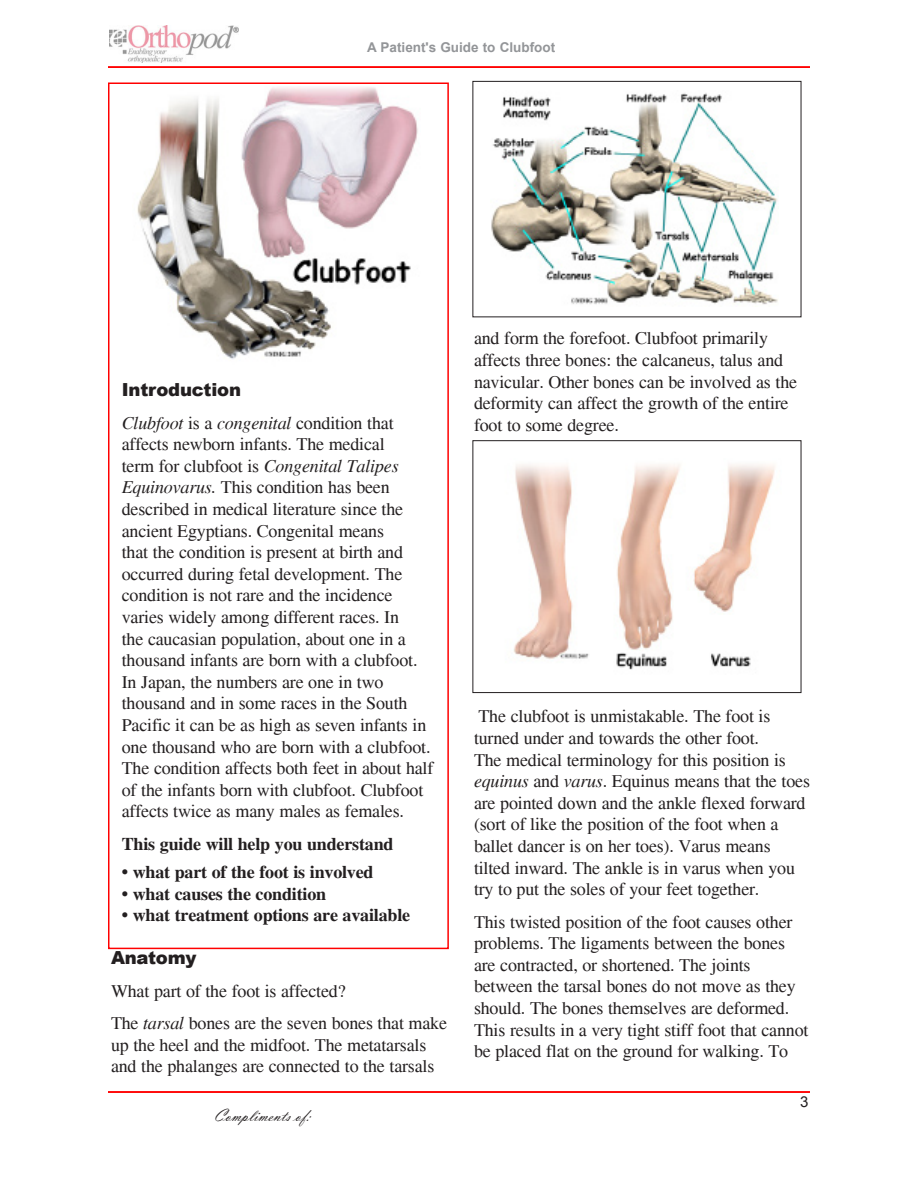
<style>
.page{position:relative;width:918px;height:1188px;background:#fff}
.page>*{position:absolute;margin:0;border:0;box-sizing:border-box;transform-origin:0 0}
.Heading_2{font:18px/21.6px "Times";letter-spacing:-.01em;color:#231f20}
.guide_book{font:18px/21.6px "Times";letter-spacing:-.01em;color:#231f20}
.guide_book-2{font:700 18px "Times";letter-spacing:-.01em;color:#231f20}
.t1{font:18px "Vladimir Script";color:#231f20}
.Heading_2-2{font:900 18px "Arial";letter-spacing:-.01em;color:#231f20}
.guide_book-3{font:900 18px "Arial";letter-spacing:-.01em;color:#231f20}
.t2{font:15px "Arial";color:#231f20}
.t3{font:700 13.5px "Arial";color:#939598}
.s1{font-style:italic}
</style>
<div class="page">
<img style="left:109px;top:25px;width:129px;height:38px">
<div style="left:108px;top:82px;width:341px;height:867px;background:#fff;border:2px solid #f00"></div>
<hr style="left:108px;top:1091px;width:702px;height:2px;background:#f00">
<hr style="left:108px;top:66px;width:702px;height:2px;background:#f00">
<img style="left:137px;top:87px;width:281px;height:272px">
<img style="left:491px;top:93px;width:288px;height:212px">
<img style="left:514px;top:464px;width:261px;height:206px">
<div style="left:472px;top:440px;width:329px;height:253px;border:1px solid #231f20"></div>
<p class="t3" style="left:367px;top:38px;width:189px">A Patient's Guide to Clubfoot</p>
<p class="Heading_2-2" style="left:122px;top:377px;width:121px">Introduction</p>
<p class="guide_book" style="left:122px;top:412px;width:313px"><span class="s1">Clubfoot</span> is a <span class="s1">congenital</span> condition that affects newborn infants. The medical<br>term for clubfoot is <span class="s1">Congenital Talipes Equinovarus.</span> This condition has been described in medical literature since the ancient Egyptians. Congenital means<br>that the condition is present at birth and occurred during fetal development. The condition is not rare and the incidence varies widely among different races. In<br>the caucasian population, about one in a thousand infants are born with a clubfoot.<br>In Japan, the numbers are one in two thousand and in some races in the South Pacific it can be as high as seven infants in one thousand who are born with a clubfoot.<br>The condition affects both feet in about half of the infants born with clubfoot. Clubfoot affects twice as many males as females.</p>
<p class="guide_book-2" style="left:122px;top:833px;width:273px">This guide will help you understand</p>
<p class="guide_book-2" style="left:122px;top:861px;width:253px">• what part of the foot is involved</p>
<p class="guide_book-2" style="left:122px;top:883px;width:206px">• what causes the condition</p>
<p class="guide_book-2" style="left:122px;top:905px;width:290px">• what treatment options are available</p>
<p class="guide_book-3" style="left:111px;top:945px;width:87px">Anatomy</p>
<p class="Heading_2" style="left:111px;top:980px;width:236px">What part of the foot is affected?</p>
<p class="Heading_2" style="left:111px;top:1012px;width:338px">The <span class="s1">tarsal</span> bones are the seven bones that make up the heel and the midfoot. The metatarsals and the phalanges are connected to the tarsals</p>
<p class="t1" style="left:214px;top:1105px;width:98px">Compliments of:</p>
<p class="Heading_2" style="left:474px;top:328px;width:325px">and form the forefoot. Clubfoot primarily affects three bones: the calcaneus, talus and navicular. Other bones can be involved as the deformity can affect the growth of the entire foot to some degree.</p>
<p class="Heading_2" style="left:474px;top:706px;width:338px">The clubfoot is unmistakable. The foot is turned under and towards the other foot.<br>The medical terminology for this position is <span class="s1">equinus</span> and <span class="s1">varus</span>. Equinus means that the toes are pointed down and the ankle flexed forward (sort of like the position of the foot when a ballet dancer is on her toes). Varus means tilted inward. The ankle is in varus when you try to put the soles of your feet together.</p>
<p class="Heading_2" style="left:474px;top:911px;width:336px">This twisted position of the foot causes other problems. The ligaments between the bones are contracted, or shortened. The joints between the tarsal bones do not move as they should. The bones themselves are deformed.<br>This results in a very tight stiff foot that cannot be placed flat on the ground for walking. To</p>
<p class="t2" style="left:800px;top:1092px;width:10px">3</p>
</div>
